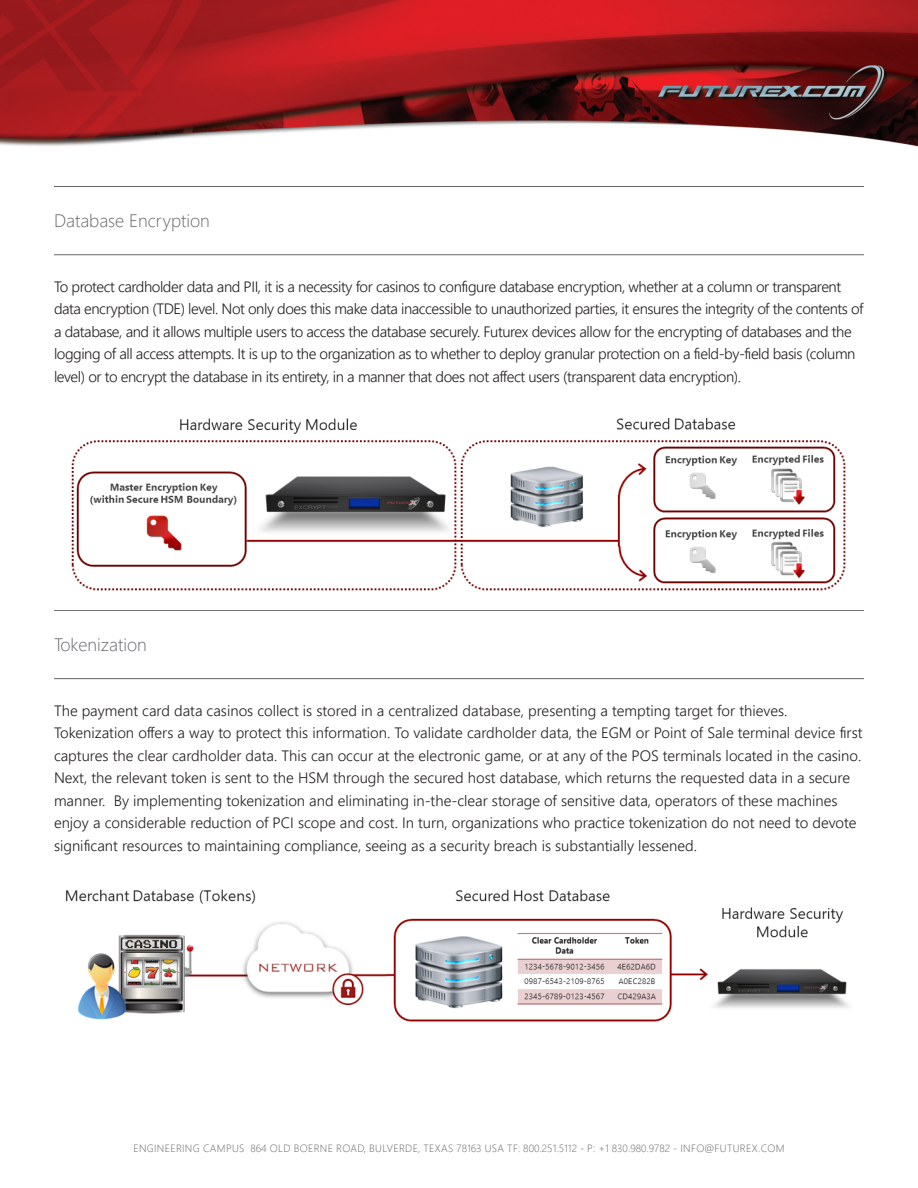
<style>
.page{position:relative;width:918px;height:1188px;background:#fff}
.page>*{position:absolute;margin:0;border:0;box-sizing:border-box;transform-origin:0 0}
.Thin_Header_1{font:300 18px "Segoe UI";color:#656669}
.Text{font:300 15px/22.5px "Segoe UI";color:#231f20}
.Text-2{font:300 15px/22.5px "Segoe UI";letter-spacing:-.03em;color:#231f20}
.t1{font:300 10.5px "Segoe UI";letter-spacing:.035em;color:#656669}
</style>
<div class="page">
<img style="left:0;top:0;width:918px;height:680px">
<hr style="left:54px;top:186px;width:810px;height:1px;background:#656669">
<hr style="left:54px;top:254px;width:810px;height:1px;background:#656669">
<hr style="left:54px;top:610px;width:810px;height:1px;background:#656669">
<hr style="left:54px;top:678px;width:810px;height:1px;background:#656669">
<img style="left:54px;top:412px;width:810px;height:197px">
<img style="left:65px;top:889px;width:784px;height:133px">
<p class="Thin_Header_1" style="left:54px;top:204px;width:157px">Database Encryption</p>
<p class="Text-2" style="left:54px;top:274px;width:811px">To protect cardholder data and PII, it is a necessity for casinos to configure database encryption, whether at a column or transparent data encryption (TDE) level. Not only does this make data inaccessible to unauthorized parties, it ensures the integrity of the contents of a database, and it allows multiple users to access the database securely. Futurex devices allow for the encrypting of databases and the logging of all access attempts. It is up to the organization as to whether to deploy granular protection on a field-by-field basis (column level) or to encrypt the database in its entirety, in a manner that does not affect users (transparent data encryption).</p>
<p class="Thin_Header_1" style="left:54px;top:628px;width:94px">Tokenization</p>
<p class="Text" style="left:54px;top:698px;width:810px">The payment card data casinos collect is stored in a centralized database, presenting a tempting target for thieves.<br>Tokenization offers a way to protect this information. To validate cardholder data, the EGM or Point of Sale terminal device first captures the clear cardholder data. This can occur at the electronic game, or at any of the POS terminals located in the casino.<br>Next, the relevant token is sent to the HSM through the secured host database, which returns the requested data in a secure manner. By implementing tokenization and eliminating in-the-clear storage of sensitive data, operators of these machines enjoy a considerable reduction of PCI scope and cost. In turn, organizations who practice tokenization do not need to devote significant resources to maintaining compliance, seeing as a security breach is substantially lessened.</p>
<p class="t1" style="left:133px;top:1139px;width:653px">ENGINEERING CAMPUS 864 OLD BOERNE ROAD, BULVERDE, TEXAS 78163 USA TF: 800.251.5112 - P: +1 830.980.9782 - INFO@FUTUREX.COM</p>
</div>
